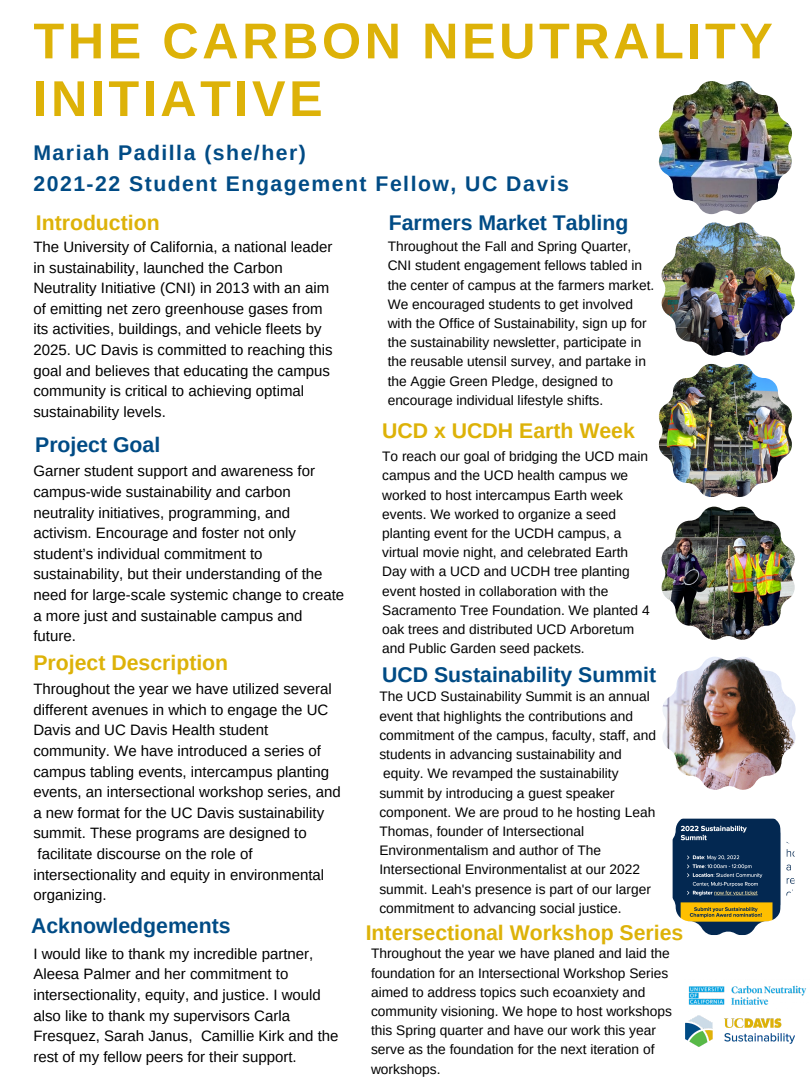
<style>
.page{position:relative;width:810px;height:1080px;background:#fff}
.page>*{position:absolute;margin:0;border:0;box-sizing:border-box;transform-origin:0 0}
.t1{font:700 50.38px/57.6px "Arimo";letter-spacing:.07em;color:#ddb208}
.t2{font:700 21.25px "Arimo";color:#ddb208}
.t3{font:700 21.25px "Arimo";color:#004b85}
.t4{font:700 21.25px "Arimo";letter-spacing:.07em;color:#004b85}
.t5{font:15px/20.6px "Arimo";color:#000}
.t6{font:13.75px/19.2px "Arimo";color:#000}
</style>
<div class="page">
<img style="left:659px;top:81px;width:133px;height:133px">
<img style="left:662px;top:223px;width:133px;height:133px">
<img style="left:659px;top:364px;width:133px;height:133px">
<img style="left:662px;top:507px;width:133px;height:133px">
<img style="left:662px;top:657px;width:134px;height:133px">
<img style="left:672px;top:818px;width:123px;height:117px">
<img style="left:686px;top:1016px;width:109px;height:31px">
<img style="left:688px;top:985px;width:118px;height:20px">
<p class="t1" style="left:33px;top:12px;width:741px">THE CARBON NEUTRALITY<br>INITIATIVE</p>
<p class="t4" style="left:33px;top:141px;width:274px">Mariah Padilla (she/her)</p>
<p class="t4" style="left:33px;top:171px;width:537px">2021-22 Student Engagement Fellow, UC Davis</p>
<p class="t2" style="left:36px;top:211px;width:125px">Introduction</p>
<p class="t5" style="left:33px;top:236px;width:301px">The University of California, a national leader in sustainability, launched the Carbon Neutrality Initiative (CNI) in 2013 with an aim of emitting net zero greenhouse gases from its activities, buildings, and vehicle fleets by 2025. UC Davis is committed to reaching this goal and believes that educating the campus community is critical to achieving optimal sustainability levels.</p>
<p class="t3" style="left:35px;top:433px;width:127px">Project Goal</p>
<p class="t5" style="left:33px;top:461px;width:312px">Garner student support and awareness for campus-wide sustainability and carbon neutrality initiatives, programming, and activism. Encourage and foster not only student’s individual commitment to sustainability, but their understanding of the need for large-scale systemic change to create a more just and sustainable campus and future.</p>
<p class="t2" style="left:33px;top:651px;width:196px">Project Description</p>
<p class="t5" style="left:33px;top:679px;width:309px">Throughout the year we have utilized several different avenues in which to engage the UC Davis and UC Davis Health student community. We have introduced a series of campus tabling events, intercampus planting events, an intersectional workshop series, and a new format for the UC Davis sustainability summit. These programs are designed to facilitate discourse on the role of intersectionality and equity in environmental organizing.</p>
<p class="t3" style="left:389px;top:211px;width:241px">Farmers Market Tabling</p>
<p class="t6" style="left:388px;top:237px;width:268px">Throughout the Fall and Spring Quarter, CNI student engagement fellows tabled in the center of campus at the farmers market.<br>We encouraged students to get involved with the Office of Sustainability, sign up for the sustainability newsletter, participate in the reusable utensil survey, and partake in the Aggie Green Pledge, designed to encourage individual lifestyle shifts.</p>
<p class="t2" style="left:382px;top:419px;width:254px">UCD x UCDH Earth Week</p>
<p class="t6" style="left:382px;top:447px;width:269px">To reach our goal of bridging the UCD main campus and the UCD health campus we worked to host intercampus Earth week events. We worked to organize a seed planting event for the UCDH campus, a virtual movie night, and celebrated Earth Day with a UCD and UCDH tree planting event hosted in collaboration with the Sacramento Tree Foundation. We planted 4 oak trees and distributed UCD Arboretum and Public Garden seed packets.</p>
<p class="t3" style="left:382px;top:663px;width:275px">UCD Sustainability Summit</p>
<p class="t6" style="left:379px;top:687px;width:278px">The UCD Sustainability Summit is an annual event that highlights the contributions and commitment of the campus, faculty, staff, and students in advancing sustainability and equity. We revamped the sustainability summit by introducing a guest speaker component. We are proud to he hosting Leah Thomas, founder of Intersectional Environmentalism and author of The Intersectional Environmentalist at our 2022 summit. Leah's presence is part of our larger commitment to advancing social justice.</p>
<p class="t6" style="left:371px;top:944px;width:303px">Throughout the year we have planed and laid the foundation for an Intersectional Workshop Series aimed to address topics such ecoanxiety and community visioning. We hope to host workshops this Spring quarter and have our work this year serve as the foundation for the next iteration of workshops.</p>
<p class="t3" style="left:31px;top:914px;width:201px">Acknowledgements</p>
<p class="t5" style="left:33px;top:943px;width:307px">I would like to thank my incredible partner, Aleesa Palmer and her commitment to intersectionality, equity, and justice. I would also like to thank my supervisors Carla Fresquez, Sarah Janus, Camillie Kirk and the rest of my fellow peers for their support.</p>
<p class="t2" style="left:366px;top:921px;width:319px">Intersectional Workshop Series</p>
</div>
